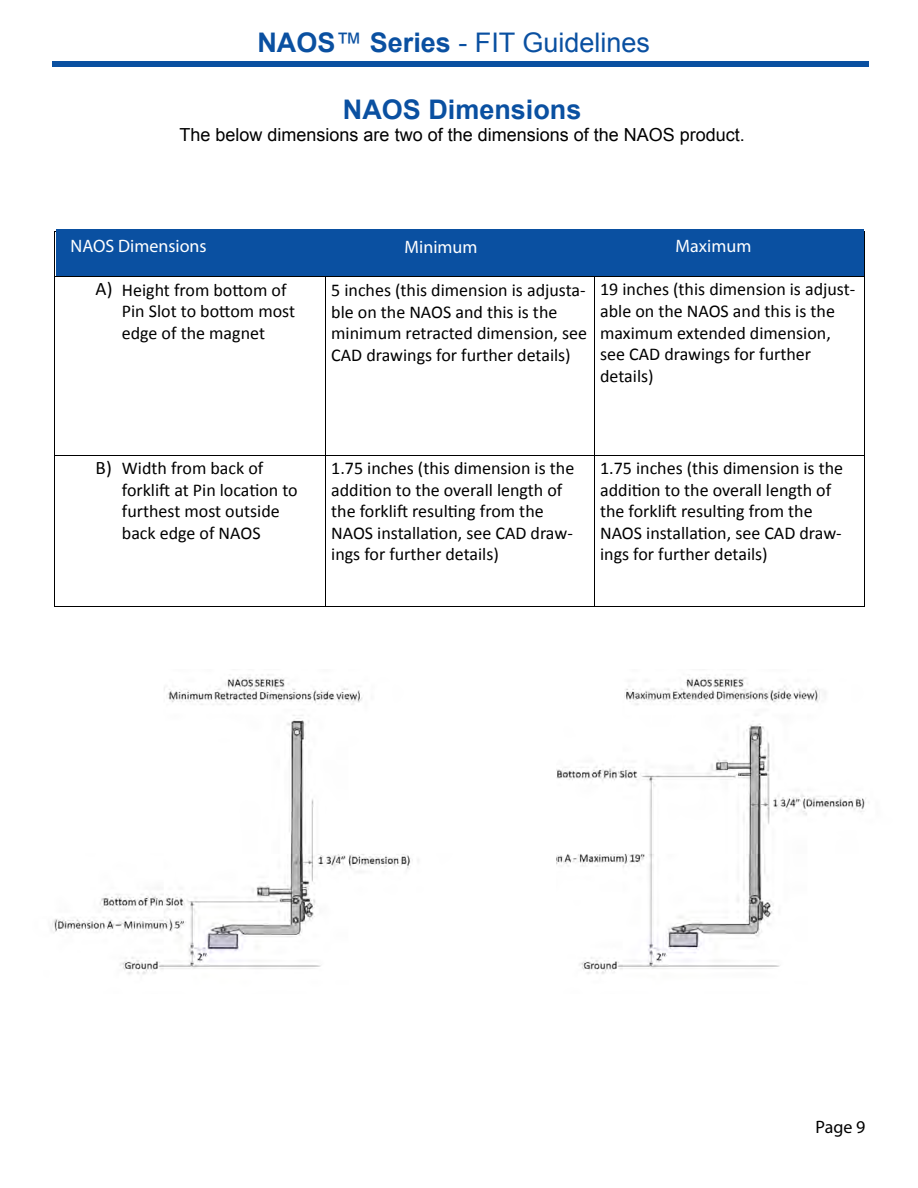
<style>
.page{position:relative;width:918px;height:1188px;background:#fff}
.page>*{position:absolute;margin:0;border:0;box-sizing:border-box;transform-origin:0 0}
.t1{font:27px "Arial";color:#0a50a1}
.t2{font:700 27px "Arial";color:#0a50a1}
.t3{font:19.05px "Calibri";color:#000}
.t4{font:18px/21.6px "Calibri";color:#000}
.t5{font:18px "Arial";color:#000}
.t6{font:18px "Myriad Pro";color:#fff}
.t7{font:18px "Myriad Pro";color:#000}
.s1{font-weight:700}
</style>
<div class="page">
<img style="left:556px;top:674px;width:313px;height:300px">
<img style="left:51px;top:674px;width:362px;height:301px">
<div style="left:56px;top:230px;width:808px;height:46px;background:#0a50a1"></div>
<div style="left:52px;top:61px;width:817px;height:6px;background:#0a50a1"></div>
<hr style="left:55px;top:231px;width:270px;height:1px;background:#000">
<hr style="left:54px;top:232px;width:1px;height:44px;background:#000">
<hr style="left:864px;top:232px;width:1px;height:44px;background:#000">
<hr style="left:55px;top:276px;width:270px;height:1px;background:#000">
<hr style="left:326px;top:276px;width:268px;height:1px;background:#000">
<hr style="left:595px;top:276px;width:269px;height:1px;background:#000">
<hr style="left:54px;top:277px;width:1px;height:178px;background:#000">
<hr style="left:325px;top:277px;width:1px;height:178px;background:#000">
<hr style="left:594px;top:277px;width:1px;height:178px;background:#000">
<hr style="left:864px;top:277px;width:1px;height:178px;background:#000">
<hr style="left:55px;top:455px;width:270px;height:1px;background:#000">
<hr style="left:326px;top:455px;width:268px;height:1px;background:#000">
<hr style="left:595px;top:455px;width:269px;height:1px;background:#000">
<hr style="left:54px;top:456px;width:1px;height:151px;background:#000">
<hr style="left:55px;top:607px;width:270px;height:1px;background:#000">
<hr style="left:325px;top:456px;width:1px;height:151px;background:#000">
<hr style="left:326px;top:607px;width:268px;height:1px;background:#000">
<hr style="left:594px;top:456px;width:1px;height:151px;background:#000">
<hr style="left:595px;top:607px;width:269px;height:1px;background:#000">
<hr style="left:864px;top:456px;width:1px;height:151px;background:#000">
<div style="left:57px;top:229px;width:807px;height:41px;background:#0a50a1"></div>
<h1 class="t1" style="left:257px;top:24px;width:394px"><span class="s1">NAOS</span>™ <span class="s1">Series</span> - FIT Guidelines</h1>
<h1 class="t2" style="left:343px;top:92px;width:240px">NAOS Dimensions</h1>
<p class="t5" style="left:180px;top:123px;width:567px">The below dimensions are two of the dimensions of the NAOS product.</p>
<p class="t6" style="left:71px;top:234px;width:138px">NAOS Dimensions</p>
<p class="t6" style="left:404px;top:235px;width:75px">Minimum</p>
<p class="t6" style="left:676px;top:234px;width:77px">Maximum</p>
<p class="t4" style="left:122px;top:278px;width:175px">Height from bottom of<br>Pin Slot to bottom most edge of the magnet</p>
<p class="t4" style="left:331px;top:279px;width:257px">5 inches (this dimension is adjusta&shy;ble on the NAOS and this is the minimum retracted dimension, see CAD drawings for further details)</p>
<p class="t4" style="left:600px;top:278px;width:257px">19 inches (this dimension is adjust&shy;able on the NAOS and this is the maximum extended dimension, see CAD drawings for further details)</p>
<p class="t3" style="left:96px;top:276px;width:19px">A)</p>
<p class="t3" style="left:96px;top:455px;width:18px">B)</p>
<p class="t4" style="left:122px;top:457px;width:177px">Width from back of forklift at Pin location to furthest most outside back edge of NAOS</p>
<p class="t4" style="left:331px;top:457px;width:245px">1.75 inches (this dimension is the addition to the overall length of the forklift resulting from the<br>NAOS installation, see CAD draw&shy;ings for further details)</p>
<p class="t4" style="left:600px;top:457px;width:245px">1.75 inches (this dimension is the addition to the overall length of the forklift resulting from the<br>NAOS installation, see CAD draw&shy;ings for further details)</p>
<p class="t7" style="left:816px;top:1116px;width:51px">Page 9</p>
</div>
